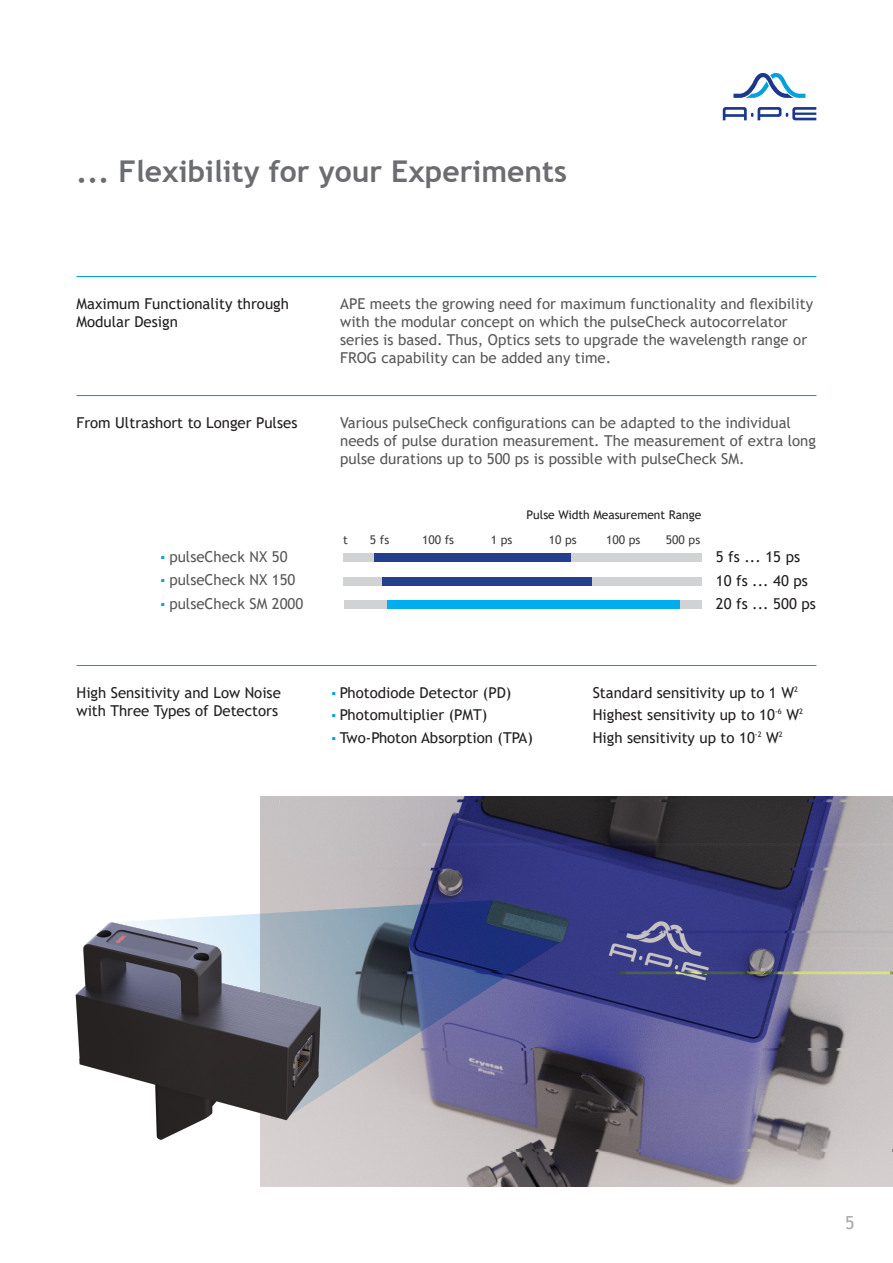
<style>
.page{position:relative;width:893px;height:1263px;background:#fff}
.page>*{position:absolute;margin:0;border:0;box-sizing:border-box;transform-origin:0 0}
.t1{font:700 30px "Trebuchet MS";color:#6c6d70}
.t2{font:18px "Trebuchet MS";color:#a8a9ad}
.Haupttext{font:15px/18px "Trebuchet MS";color:#57585a}
.Keypoints{font:15px "Trebuchet MS";color:#231f20}
.Textüberschrift{font:15px/18px "Trebuchet MS";color:#231f20}
.Keypoints-2{font:15px "Trebuchet MS";color:#57585a}
.Keypoints-3{font:12px "Trebuchet MS";color:#231f20}
.t3{font:12px "Trebuchet MS";color:#3e3e3f}
.s1{font-size:13.5px;color:#00a1dd}
</style>
<div class="page">
<svg style="left:723px;top:107px;width:93px;height:13px"></svg>
<svg style="left:733px;top:73px;width:72px;height:25px"></svg>
<div style="left:343px;top:553px;width:359px;height:9px;background:#d1d2d4"></div>
<div style="left:344px;top:577px;width:358px;height:9px;background:#d1d2d4"></div>
<div style="left:344px;top:600px;width:358px;height:9px;background:#d1d2d4"></div>
<div style="left:374px;top:553px;width:197px;height:9px;background:#253f8e"></div>
<div style="left:382px;top:577px;width:209px;height:8px;background:#253f8e"></div>
<div style="left:387px;top:600px;width:292px;height:9px;background:#00aeef"></div>
<hr style="left:77px;top:276px;width:739px;height:1px;background:#00a1dd">
<hr style="left:77px;top:395px;width:739px;height:1px;background:#00a1dd">
<hr style="left:77px;top:665px;width:739px;height:1px;background:#00a1dd">
<img style="left:261px;top:797px;width:632px;height:389px">
<svg style="left:384px;top:900px;width:185px;height:218px;background:#5a5f8b"></svg>
<img style="left:75px;top:864px;width:309px;height:322px">
<svg style="left:118px;top:934px;width:78px;height:26px;background:#727286"></svg>
<p class="t1" style="left:77px;top:152px;width:492px">... Flexibility for your Experiments</p>
<p class="Textüberschrift" style="left:77px;top:294px;width:214px">Maximum Functionality through<br>Modular Design</p>
<p class="Haupttext" style="left:340px;top:294px;width:474px">APE meets the growing need for maximum functionality and flexibility with the modular concept on which the pulseCheck autocorrelator series is based. Thus, Optics sets to upgrade the wavelength range or FROG capability can be added any time.</p>
<p class="Textüberschrift" style="left:77px;top:413px;width:222px">From Ultrashort to Longer Pulses</p>
<p class="Haupttext" style="left:340px;top:413px;width:477px">Various pulseCheck configurations can be adapted to the individual needs of pulse duration measurement. The measurement of extra long pulse durations up to 500 ps is possible with pulseCheck SM.</p>
<p class="Keypoints-3" style="left:526px;top:507px;width:176px">Pulse Width Measurement Range</p>
<p class="Keypoints-2" style="left:161px;top:547px;width:129px"><span class="s1">▪</span> pulseCheck NX 50</p>
<p class="Keypoints-2" style="left:161px;top:570px;width:136px"><span class="s1">▪</span> pulseCheck NX 150</p>
<p class="Keypoints-2" style="left:161px;top:594px;width:144px"><span class="s1">▪</span> pulseCheck SM 2000</p>
<p class="t3" style="left:343px;top:532px;width:6px">t</p>
<p class="t3" style="left:370px;top:532px;width:21px">5 fs</p>
<p class="t3" style="left:422px;top:532px;width:34px">100 fs</p>
<p class="t3" style="left:491px;top:532px;width:23px">1 ps</p>
<p class="t3" style="left:549px;top:532px;width:30px">10 ps</p>
<p class="t3" style="left:606px;top:532px;width:36px">100 ps</p>
<p class="t3" style="left:666px;top:532px;width:36px">500 ps</p>
<p class="Keypoints" style="left:716px;top:547px;width:86px">5 fs ... 15 ps</p>
<p class="Keypoints" style="left:716px;top:571px;width:94px">10 fs ... 40 ps</p>
<p class="Keypoints" style="left:716px;top:594px;width:101px">20 fs ... 500 ps</p>
<p class="Textüberschrift" style="left:77px;top:683px;width:206px">High Sensitivity and Low Noise with Three Types of Detectors</p>
<p class="Keypoints" style="left:332px;top:683px;width:181px"><span class="s1">▪</span> Photodiode Detector (PD)</p>
<p class="Keypoints" style="left:593px;top:683px;width:207px">Standard sensitivity up to 1 W<sup>2</sup></p>
<p class="Keypoints" style="left:332px;top:705px;width:157px"><span class="s1">▪</span> Photomultiplier (PMT)</p>
<p class="Keypoints" style="left:593px;top:705px;width:212px">Highest sensitivity up to 10<sup>-6</sup> W<sup>2</sup></p>
<p class="Keypoints" style="left:332px;top:728px;width:203px"><span class="s1">▪</span> Two-Photon Absorption (TPA)</p>
<p class="Keypoints" style="left:593px;top:728px;width:192px">High sensitivity up to 10<sup>-2</sup> W<sup>2</sup></p>
<p class="t2" style="left:845px;top:1211px;width:11px">5</p>
</div>
